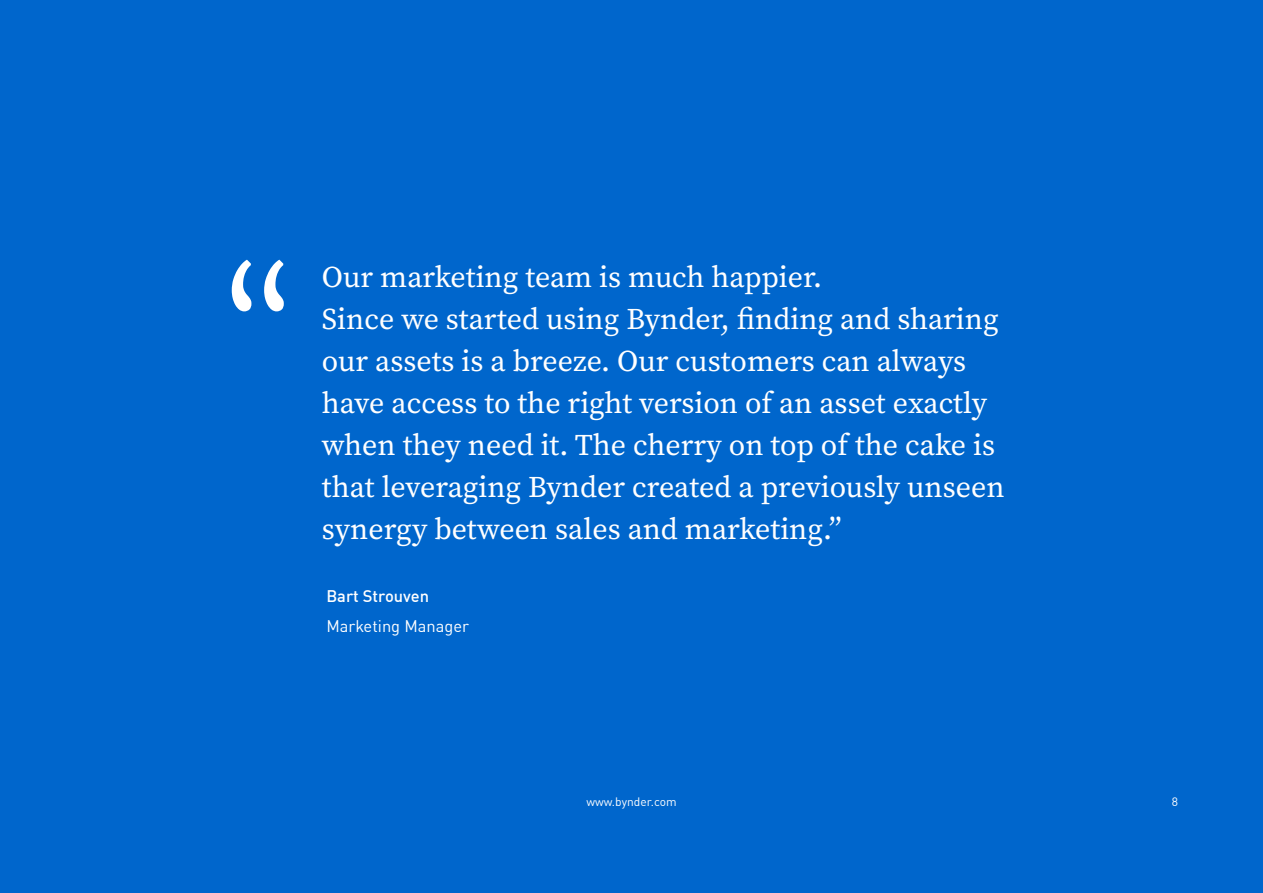
<style>
.page{position:relative;width:1263px;height:893px;background:#06c}
.page>*{position:absolute;margin:0;border:0;box-sizing:border-box;transform-origin:0 0}
.t1{font:30px/42px "Source Serif Pro";color:#fff}
.t2{font:16.5px "DIN Offc";color:#fff}
.t3{font:500 16.5px "DIN Offc";color:#fff}
.t4{font:12px "DIN Offc";color:#fff}
</style>
<div class="page">
<svg style="left:232px;top:260px;width:52px;height:51px"></svg>
<p class="t1" style="left:322px;top:256px;width:684px">Our marketing team is much happier.<br>Since we started using Bynder, finding and sharing our assets is a breeze. Our customers can always have access to the right version of an asset exactly when they need it. The cherry on top of the cake is that leveraging Bynder created a previously unseen synergy between sales and marketing.”</p>
<p class="t3" style="left:326px;top:585px;width:104px">Bart Strouven</p>
<p class="t2" style="left:326px;top:615px;width:144px">Marketing Manager</p>
<p class="t4" style="left:586px;top:794px;width:92px">www.bynder.com</p>
<p class="t4" style="left:1172px;top:794px;width:8px">8</p>
</div>
